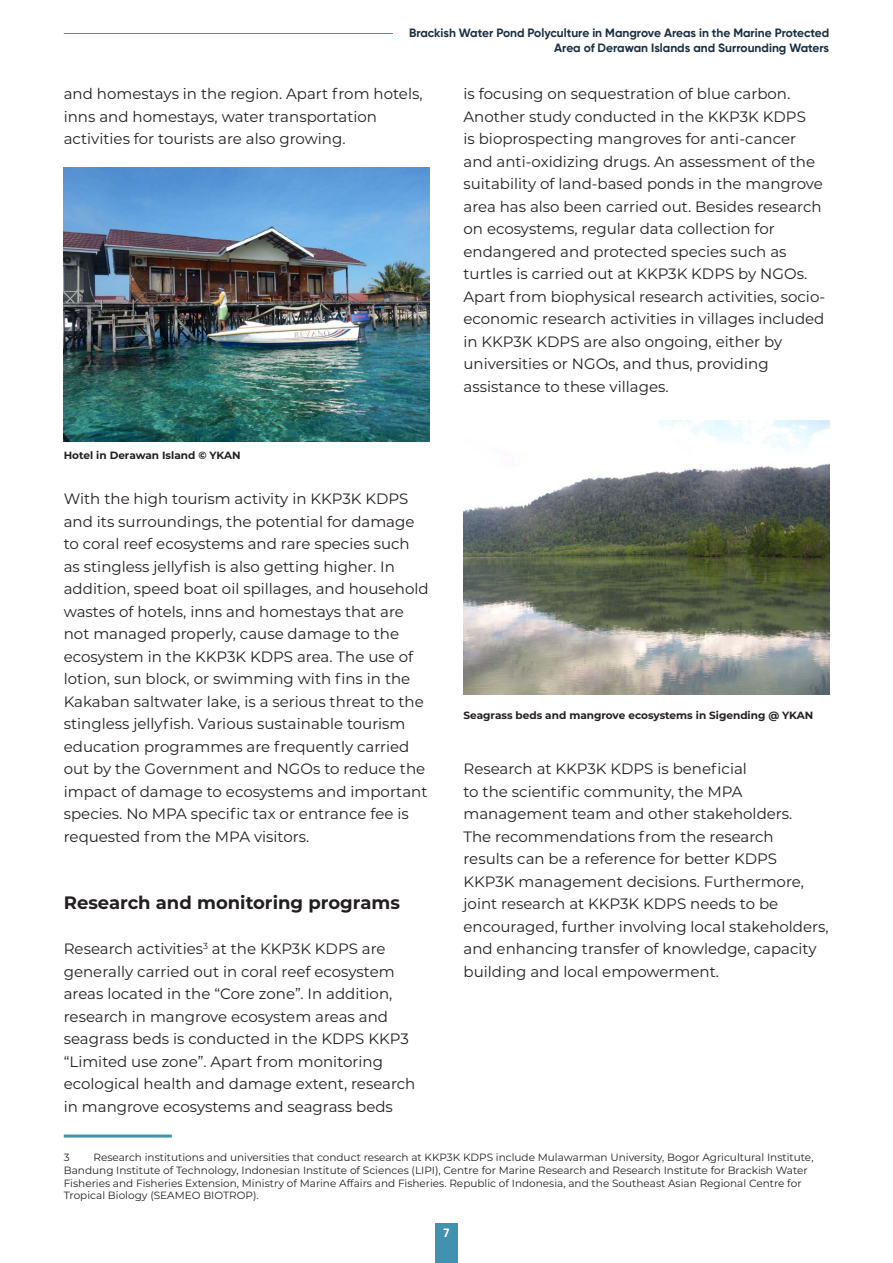
<style>
.page{position:relative;width:893px;height:1263px;background:#fff}
.page>*{position:absolute;margin:0;border:0;box-sizing:border-box;transform-origin:0 0}
.Heading_2{font:700 18px "Montserrat";color:#231f20}
.RAW{font:15px/22.5px "Montserrat";color:#231f20}
.t1{font:700 12px/14.4px "Gilroy";color:#1a2f42;text-align:right}
.t2{font:700 12px "Gilroy";color:#fff}
.FOOTNOTE{font:10.5px/12.6px "Montserrat";color:#231f20}
.t3{font:700 10.5px "Montserrat";color:#231f20}
</style>
<div class="page">
<div style="left:435px;top:1224px;width:23px;height:39px;background:#4291ae"></div>
<hr style="left:64px;top:33px;width:329px;height:1px;background:#4291ae">
<img style="left:64px;top:167px;width:365px;height:274px">
<hr style="left:64px;top:1134px;width:108px;height:3px;background:#4291ae">
<img style="left:463px;top:420px;width:366px;height:275px">
<p class="t1" style="left:409px;top:26px;width:422px">Brackish Water Pond Polyculture in Mangrove Areas in the Marine Protected<br>Area of Derawan Islands and Surrounding Waters</p>
<p class="RAW" style="left:64px;top:82px;width:360px">and homestays in the region. Apart from hotels, inns and homestays, water transportation activities for tourists are also growing.</p>
<p class="RAW" style="left:463px;top:82px;width:363px">is focusing on sequestration of blue carbon.<br>Another study conducted in the KKP3K KDPS<br>is bioprospecting mangroves for anti-cancer and anti-oxidizing drugs. An assessment of the suitability of land-based ponds in the mangrove area has also been carried out. Besides research on ecosystems, regular data collection for endangered and protected species such as turtles is carried out at KKP3K KDPS by NGOs.<br>Apart from biophysical research activities, socio&shy;economic research activities in villages included in KKP3K KDPS are also ongoing, either by universities or NGOs, and thus, providing assistance to these villages.</p>
<p class="t3" style="left:64px;top:448px;width:178px">Hotel in Derawan Island © YKAN</p>
<p class="RAW" style="left:64px;top:487px;width:366px">With the high tourism activity in KKP3K KDPS and its surroundings, the potential for damage to coral reef ecosystems and rare species such as stingless jellyfish is also getting higher. In addition, speed boat oil spillages, and household wastes of hotels, inns and homestays that are not managed properly, cause damage to the ecosystem in the KKP3K KDPS area. The use of lotion, sun block, or swimming with fins in the Kakaban saltwater lake, is a serious threat to the stingless jellyfish. Various sustainable tourism education programmes are frequently carried out by the Government and NGOs to reduce the impact of damage to ecosystems and important species. No MPA specific tax or entrance fee is requested from the MPA visitors.</p>
<p class="t3" style="left:463px;top:707px;width:351px">Seagrass beds and mangrove ecosystems in Sigending @ YKAN</p>
<p class="RAW" style="left:463px;top:757px;width:367px">Research at KKP3K KDPS is beneficial<br>to the scientific community, the MPA management team and other stakeholders.<br>The recommendations from the research<br>results can be a reference for better KDPS KKP3K management decisions. Furthermore, joint research at KKP3K KDPS needs to be encouraged, further involving local stakeholders, and enhancing transfer of knowledge, capacity building and local empowerment.</p>
<p class="Heading_2" style="left:64px;top:890px;width:338px">Research and monitoring programs</p>
<p class="RAW" style="left:64px;top:937px;width:353px">Research activities<sup>3</sup> at the KKP3K KDPS are generally carried out in coral reef ecosystem areas located in the “Core zone”. In addition, research in mangrove ecosystem areas and seagrass beds is conducted in the KDPS KKP3 “Limited use zone”. Apart from monitoring ecological health and damage extent, research in mangrove ecosystems and seagrass beds</p>
<p class="FOOTNOTE" style="left:64px;top:1151px;width:7px">3</p>
<p class="FOOTNOTE" style="left:64px;top:1151px;width:751px;text-indent:30px">Research institutions and universities that conduct research at KKP3K KDPS include Mulawarman University, Bogor Agricultural Institute, Bandung Institute of Technology, Indonesian Institute of Sciences (LIPI), Centre for Marine Research and Research Institute for Brackish Water Fisheries and Fisheries Extension, Ministry of Marine Affairs and Fisheries. Republic of Indonesia, and the Southeast Asian Regional Centre for Tropical Biology (SEAMEO BIOTROP).</p>
<p class="t2" style="left:444px;top:1226px;width:7px">7</p>
</div>
